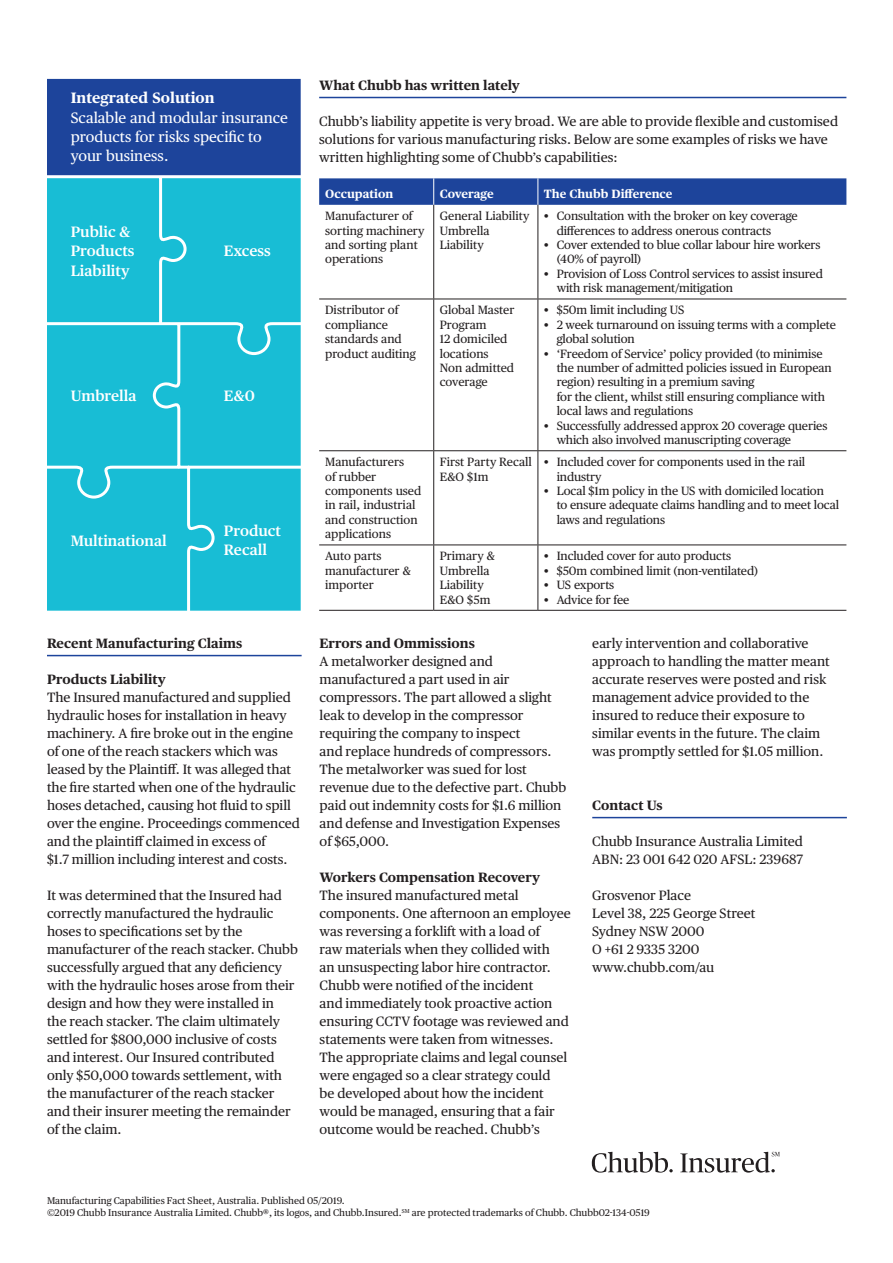
<style>
.page{position:relative;width:893px;height:1263px;background:#fff}
.page>*{position:absolute;margin:0;border:0;box-sizing:border-box;transform-origin:0 0}
.t1{font:15px/19.2px "Chubb Publico Text";color:#fff}
.t2{font:600 15px/19.5px "Chubb Publico Text";color:#fff}
.Body_Copy_Black{font:13.5px/18px "Chubb Publico Text";color:#231f20}
.Header_Black{font:13.5px/18px "Chubb Publico Text";color:#231f20}
.Header_Black-2{font:700 13.5px "Chubb Publico Text";color:#231f20}
.Headings_Theme_Rule{font:700 13.5px "Chubb Publico Text";color:#231f20}
.t3{font:12px/14.4px "Chubb Publico Text";letter-spacing:-.01em;color:#231f20}
.Section_Header_Conti{font:700 12px "Chubb Publico Text";color:#fff}
.Legal{font:9.75px/12.8px "Chubb Publico Text";color:#231f20}
.s1{font-weight:700}
</style>
<div class="page">
<hr style="left:47px;top:655px;width:255px;height:1px;background:#1d449b">
<hr style="left:592px;top:817px;width:255px;height:1px;background:#1d449b">
<hr style="left:319px;top:97px;width:527px;height:1px;background:#1d449b">
<div style="left:47px;top:79px;width:254px;height:95px;background:#1d449b"></div>
<div style="left:47px;top:174px;width:254px;height:437px;background:#18bdd5"></div>
<svg style="left:319px;top:178px;width:527px;height:27px;background:#22489d"></svg>
<hr style="left:433px;top:205px;width:1px;height:94px;background:#231f20">
<hr style="left:537px;top:205px;width:1px;height:94px;background:#231f20">
<hr style="left:319px;top:299px;width:115px;height:1px;background:#231f20">
<hr style="left:434px;top:299px;width:104px;height:1px;background:#231f20">
<hr style="left:433px;top:299px;width:1px;height:151px;background:#231f20">
<hr style="left:538px;top:299px;width:308px;height:1px;background:#231f20">
<hr style="left:537px;top:299px;width:1px;height:151px;background:#231f20">
<hr style="left:319px;top:450px;width:115px;height:1px;background:#231f20">
<hr style="left:434px;top:450px;width:104px;height:1px;background:#231f20">
<hr style="left:433px;top:451px;width:1px;height:93px;background:#231f20">
<hr style="left:538px;top:450px;width:308px;height:1px;background:#231f20">
<hr style="left:537px;top:451px;width:1px;height:93px;background:#231f20">
<hr style="left:319px;top:544px;width:115px;height:1px;background:#231f20">
<hr style="left:434px;top:544px;width:104px;height:1px;background:#231f20">
<hr style="left:433px;top:545px;width:1px;height:65px;background:#231f20">
<hr style="left:538px;top:544px;width:308px;height:1px;background:#231f20">
<hr style="left:537px;top:545px;width:1px;height:65px;background:#231f20">
<hr style="left:319px;top:610px;width:115px;height:1px;background:#231f20">
<hr style="left:434px;top:610px;width:104px;height:1px;background:#231f20">
<hr style="left:538px;top:610px;width:308px;height:1px;background:#231f20">
<svg style="left:592px;top:1152px;width:81px;height:20px"></svg>
<svg style="left:680px;top:1152px;width:100px;height:20px"></svg>
<p class="t1" style="left:71px;top:88px;width:219px"><span class="s1">Integrated Solution<br></span>Scalable and modular insurance products for risks specific to your business.</p>
<p class="t2" style="left:71px;top:221px;width:65px">Public &amp;<br>Products<br>Liability</p>
<p class="t2" style="left:71px;top:385px;width:67px">Umbrella</p>
<p class="t2" style="left:71px;top:530px;width:97px">Multinational</p>
<p class="t2" style="left:224px;top:240px;width:48px">Excess</p>
<p class="t2" style="left:224px;top:385px;width:32px">E&amp;0</p>
<p class="t2" style="left:224px;top:520px;width:59px">Product<br>Recall</p>
<p class="Headings_Theme_Rule" style="left:47px;top:633px;width:197px">Recent Manufacturing Claims</p>
<p class="Header_Black-2" style="left:47px;top:669px;width:120px">Products Liability</p>
<p class="Body_Copy_Black" style="left:47px;top:687px;width:254px">The Insured manufactured and supplied hydraulic hoses for installation in heavy machinery. A fire broke out in the engine of one of the reach stackers which was leased by the Plaintiff. It was alleged that the fire started when one of the hydraulic hoses detached, causing hot fluid to spill over the engine. Proceedings commenced and the plaintiff claimed in excess of<br>$1.7 million including interest and costs.</p>
<p class="Body_Copy_Black" style="left:47px;top:885px;width:252px">It was determined that the Insured had correctly manufactured the hydraulic hoses to specifications set by the manufacturer of the reach stacker. Chubb successfully argued that any deficiency with the hydraulic hoses arose from their design and how they were installed in<br>the reach stacker. The claim ultimately settled for $800,000 inclusive of costs and interest. Our Insured contributed only $50,000 towards settlement, with the manufacturer of the reach stacker and their insurer meeting the remainder of the claim.</p>
<p class="Headings_Theme_Rule" style="left:319px;top:75px;width:202px">What Chubb has written lately</p>
<p class="Body_Copy_Black" style="left:319px;top:111px;width:520px">Chubb’s liability appetite is very broad. We are able to provide flexible and customised solutions for various manufacturing risks. Below are some examples of risks we have written highlighting some of Chubb’s capabilities:</p>
<p class="Section_Header_Conti" style="left:325px;top:184px;width:70px">Occupation</p>
<p class="Section_Header_Conti" style="left:440px;top:184px;width:56px">Coverage</p>
<p class="Section_Header_Conti" style="left:544px;top:184px;width:130px">The Chubb Difference</p>
<p class="t3" style="left:325px;top:208px;width:101px">Manufacturer of sorting machinery and sorting plant operations</p>
<p class="t3" style="left:440px;top:208px;width:91px">General Liability</p>
<p class="t3" style="left:557px;top:208px;width:243px;text-indent:-13px">• Consultation with the broker on key coverage differences to address onerous contracts</p>
<p class="t3" style="left:557px;top:237px;width:265px;text-indent:-13px">• Cover extended to blue collar labour hire workers (40% of payroll)</p>
<p class="t3" style="left:557px;top:266px;width:268px;text-indent:-13px">• Provision of Loss Control services to assist insured with risk management/mitigation</p>
<p class="t3" style="left:440px;top:222px;width:51px">Umbrella<br>Liability</p>
<p class="t3" style="left:325px;top:302px;width:92px">Distributor of compliance standards and product auditing</p>
<p class="t3" style="left:440px;top:302px;width:76px">Global Master<br>Program</p>
<p class="t3" style="left:440px;top:331px;width:69px">12 domiciled locations</p>
<p class="t3" style="left:440px;top:360px;width:76px">Non admitted coverage</p>
<p class="t3" style="left:325px;top:454px;width:98px">Manufacturers<br>of rubber components used in rail, industrial and construction applications</p>
<p class="t3" style="left:440px;top:454px;width:94px">First Party Recall</p>
<p class="t3" style="left:440px;top:468px;width:50px">E&amp;O $1m</p>
<p class="t3" style="left:325px;top:548px;width:87px">Auto parts manufacturer &amp; importer</p>
<p class="t3" style="left:440px;top:548px;width:57px">Primary &amp;<br>Umbrella<br>Liability</p>
<p class="t3" style="left:440px;top:591px;width:52px">E&amp;O $5m</p>
<p class="t3" style="left:544px;top:302px;width:142px">• $50m limit including US</p>
<p class="t3" style="left:557px;top:317px;width:281px;text-indent:-13px">• 2 week turnaround on issuing terms with a complete global solution</p>
<p class="t3" style="left:557px;top:345px;width:277px;text-indent:-13px">• ‘Freedom of Service’ policy provided (to minimise the number of admitted policies issued in European region) resulting in a premium saving<br>for the client, whilst still ensuring compliance with local laws and regulations</p>
<p class="t3" style="left:557px;top:417px;width:272px;text-indent:-13px">• Successfully addressed approx 20 coverage queries which also involved manuscripting coverage</p>
<p class="t3" style="left:557px;top:454px;width:250px;text-indent:-13px">• Included cover for components used in the rail industry</p>
<p class="t3" style="left:557px;top:483px;width:284px;text-indent:-13px">• Local $1m policy in the US with domiciled location<br>to ensure adequate claims handling and to meet local laws and regulations</p>
<p class="t3" style="left:544px;top:548px;width:189px">• Included cover for auto products</p>
<p class="t3" style="left:544px;top:563px;width:216px">• $50m combined limit (non-ventilated)</p>
<p class="t3" style="left:544px;top:577px;width:72px">• US exports</p>
<p class="t3" style="left:544px;top:591px;width:87px">• Advice for fee</p>
<p class="Header_Black-2" style="left:320px;top:633px;width:157px">Errors and Ommissions</p>
<p class="Body_Copy_Black" style="left:320px;top:651px;width:248px">A metalworker designed and manufactured a part used in air compressors. The part allowed a slight leak to develop in the compressor requiring the company to inspect<br>and replace hundreds of compressors.<br>The metalworker was sued for lost revenue due to the defective part. Chubb paid out indemnity costs for $1.6 million and defense and Investigation Expenses of $65,000.</p>
<p class="Header_Black-2" style="left:320px;top:867px;width:222px">Workers Compensation Recovery</p>
<p class="Header_Black" style="left:320px;top:885px;width:253px">The insured manufactured metal components. One afternoon an employee was reversing a forklift with a load of<br>raw materials when they collided with<br>an unsuspecting labor hire contractor.<br>Chubb were notified of the incident<br>and immediately took proactive action ensuring CCTV footage was reviewed and statements were taken from witnesses.<br>The appropriate claims and legal counsel were engaged so a clear strategy could<br>be developed about how the incident would be managed, ensuring that a fair outcome would be reached. Chubb’s</p>
<p class="Header_Black" style="left:592px;top:633px;width:239px">early intervention and collaborative approach to handling the matter meant accurate reserves were posted and risk management advice provided to the insured to reduce their exposure to similar events in the future. The claim was promptly settled for $1.05 million.</p>
<p class="Headings_Theme_Rule" style="left:592px;top:795px;width:72px">Contact Us</p>
<p class="Body_Copy_Black" style="left:592px;top:831px;width:212px">Chubb Insurance Australia Limited<br>ABN: 23 001 642 020 AFSL: 239687</p>
<p class="Body_Copy_Black" style="left:592px;top:885px;width:165px">Grosvenor Place<br>Level 38, 225 George Street<br>Sydney NSW 2000<br>O +61 2 9335 3200 www.chubb.com/au</p>
<p class="Legal" style="left:47px;top:1193px;width:604px">Manufacturing Capabilities Fact Sheet, Australia. Published 05/2019.<br>©2019 Chubb Insurance Australia Limited. Chubb®, its logos, and Chubb.Insured.<sup>SM</sup> are protected trademarks of Chubb. Chubb02-134-0519</p>
</div>
